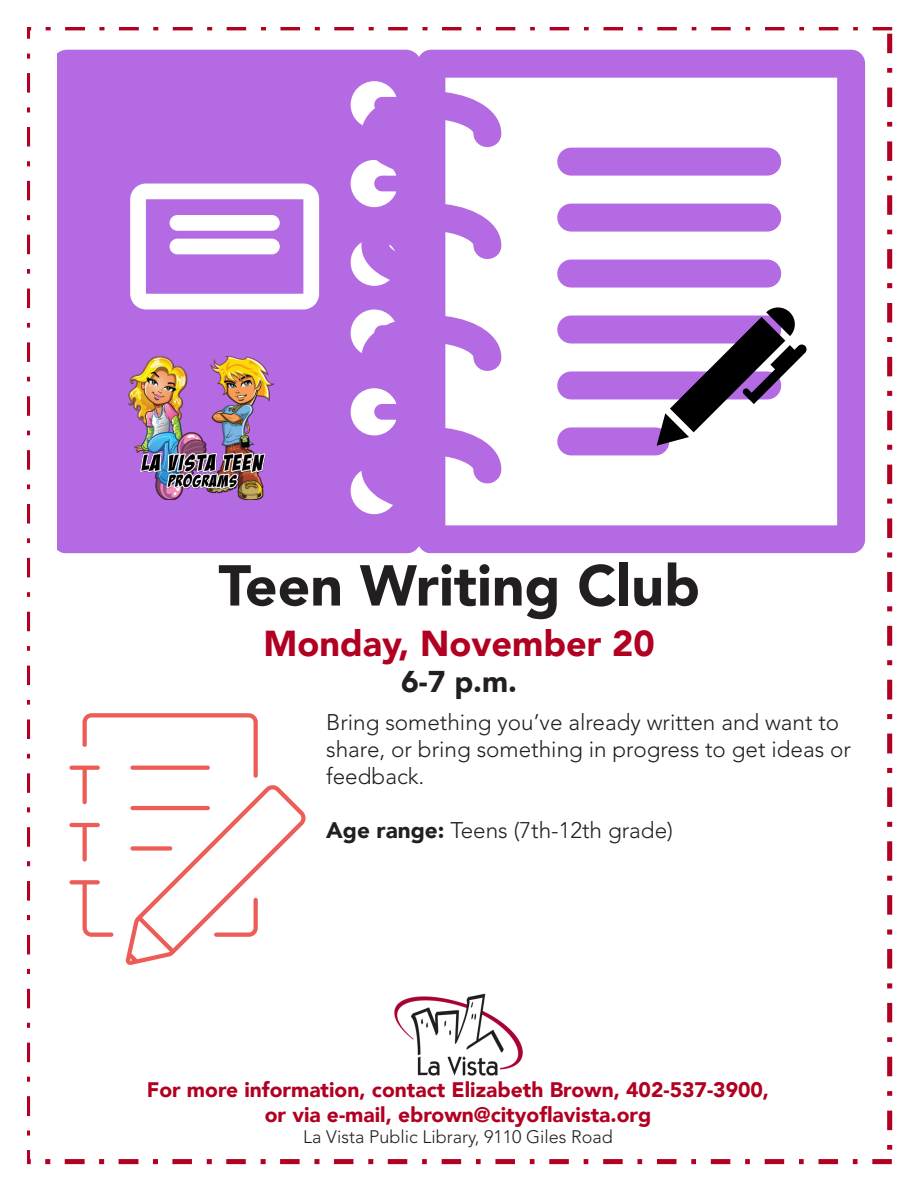
<style>
.page{position:relative;width:918px;height:1188px;background:#fff}
.page>*{position:absolute;margin:0;border:0;box-sizing:border-box;transform-origin:0 0}
.t1{font:900 57px "Avenir LT";color:#231f20}
.t2{font:900 36px "Avenir LT";color:#b10021}
.t3{font:900 30px "Avenir LT";color:#231f20}
.t4{font:300 22.5px/27px "Avenir LT Std";color:#231f20}
.t5{font:900 21px "Avenir LT";color:#b10021}
.t6{font:300 18px "Avenir LT Std";color:#231f20}
.s1{font-family:"Avenir LT";font-weight:900}
</style>
<div class="page">
<img style="left:27px;top:27px;width:866px;height:1138px">
<svg style="left:57px;top:50px;width:363px;height:504px;background:#bb7be5"></svg>
<svg style="left:361px;top:50px;width:504px;height:503px"></svg>
<div style="left:557px;top:148px;width:224px;height:28px;background:#b36ae2;border-radius:14px"></div>
<div style="left:557px;top:260px;width:224px;height:28px;background:#b36ae2;border-radius:14px"></div>
<div style="left:557px;top:371px;width:224px;height:28px;background:#b36ae2;border-radius:14px"></div>
<div style="left:557px;top:316px;width:224px;height:28px;background:#b36ae2;border-radius:14px"></div>
<div style="left:557px;top:204px;width:224px;height:28px;background:#b36ae2;border-radius:14px"></div>
<div style="left:557px;top:427px;width:112px;height:28px;background:#b36ae2;border-radius:14px"></div>
<img style="left:393px;top:993px;width:131px;height:83px">
<div style="left:39px;top:554px;width:842px;height:73px;background:#fff"></div>
<img style="left:91px;top:357px;width:225px;height:142px">
<svg style="left:657px;top:307px;width:150px;height:139px"></svg>
<svg style="left:69px;top:713px;width:237px;height:252px"></svg>
<div style="left:130px;top:846px;width:42px;height:5px;background:#ec5d57;border-radius:2px"></div>
<p class="t1" style="left:218px;top:551px;width:483px">Teen Writing Club</p>
<p class="t2" style="left:264px;top:621px;width:393px">Monday, November 20</p>
<p class="t3" style="left:401px;top:663px;width:118px">6-7 p.m.</p>
<p class="t4" style="left:326px;top:709px;width:526px">Bring something you’ve already written and want to share, or bring something in progress to get ideas or feedback.</p>
<p class="t4" style="left:326px;top:817px;width:348px"><span class="s1">Age range:</span> Teens (7th-12th grade)</p>
<p class="t5" style="left:147px;top:1077px;width:624px">For more information, contact Elizabeth Brown, 402-537-3900,</p>
<p class="t5" style="left:265px;top:1102px;width:388px">or via e-mail, ebrown@cityoflavista.org</p>
<p class="t6" style="left:303px;top:1127px;width:311px">La Vista Public Library, 9110 Giles Road</p>
</div>
